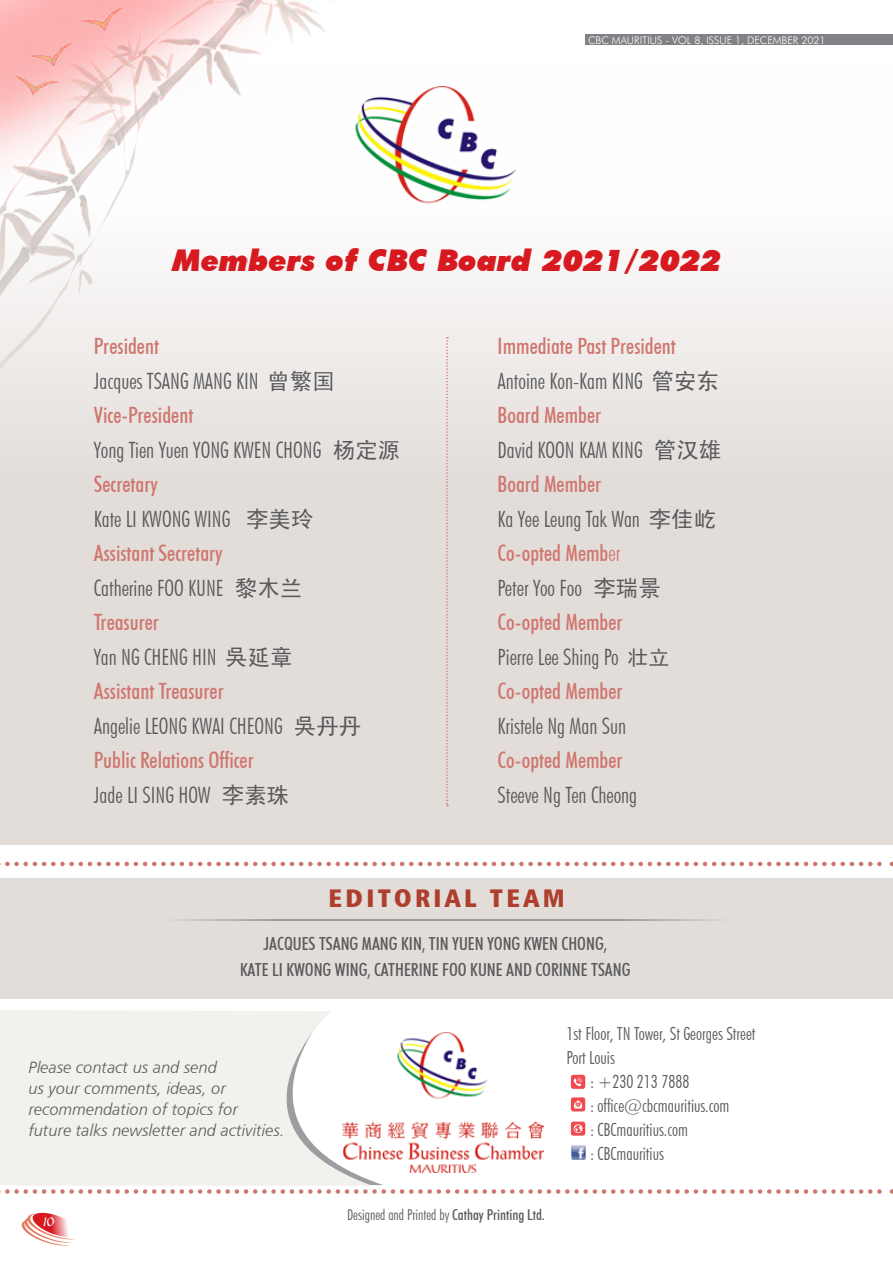
<style>
.page{position:relative;width:893px;height:1263px;background:#fff}
.page>*{position:absolute;margin:0;border:0;box-sizing:border-box;transform-origin:0 0}
.t1{font:italic 900 30px "Futura BT";color:#d71920}
.t2{font:25.5px "Humanist 777 BT Extra Black Cond B";letter-spacing:.13em;color:#ae3f2d}
.t3{font:300 condensed 22.5px/34.5px "Futura BT";color:#58595b}
.t4{font:500 condensed 22.5px/34.5px "Futura BT";color:#cf766e}
.t5{font:300 condensed 18px "Futura BT";color:#58595b}
.t6{font:500 condensed 18px "Futura BT";color:#58595b}
.t7{font:16.5px/21px "Humanist 777 BT Light Italic B";color:#58595b}
.t8{font:300 condensed 15px "Futura BT";color:#58595b}
.t9{font:13.35px "Gaze Normal";color:#fff}
.t10{font:300 10.5px "Futura BT";color:#fff}
.t11{font:700 3.15px "Garamond";color:#fff}
.s1{font-weight:500;color:#cf766e}
.s2{font-family:"Sim Hei";font-weight:400;font-stretch:normal}
.s3{font-weight:300;color:#58595b}
.s4{font-family:"Sim Hei";font-weight:400;font-stretch:normal;color:#58595b}
.s5{font-weight:300}
.s6{font-family:"Sim Hei";font-weight:400;font-stretch:normal;font-size:21px;color:#58595b}
.s7{font-weight:500}
</style>
<div class="page">
<img style="left:0;top:0;width:893px;height:1186px">
<div style="left:585px;top:34px;width:308px;height:11px;background:#808285"></div>
<svg style="left:21px;top:1212px;width:54px;height:34px"></svg>
<div style="left:0;top:62px;width:893px;height:783px;background:linear-gradient(to bottom,#fdf9f9,#dcd5d2)"></div>
<div style="left:0;top:878px;width:893px;height:120px;background:#e3ddda"></div>
<hr style="left:447px;top:920px;width:303px;height:1px;background:#58595b">
<hr style="left:144px;top:920px;width:303px;height:1px;background:#58595b">
<div style="left:1px;top:1011px;width:892px;height:174px;background:#fff"></div>
<svg style="left:0;top:1010px;width:371px;height:175px;background:#f2f1ed"></svg>
<div style="left:337px;top:1027px;width:215px;height:149px;background:#fff"></div>
<img style="left:342px;top:1033px;width:202px;height:139px">
<div style="left:571px;top:1075px;width:14px;height:14px;background:#f04a4f;border-radius:2px"></div>
<svg style="left:574px;top:1077px;width:8px;height:9px"></svg>
<svg style="left:571px;top:1097px;width:14px;height:14px"></svg>
<svg style="left:574px;top:1100px;width:8px;height:8px"></svg>
<svg style="left:571px;top:1121px;width:14px;height:15px"></svg>
<svg style="left:574px;top:1124px;width:8px;height:9px"></svg>
<img style="left:571px;top:1145px;width:15px;height:15px">
<svg style="left:446px;top:337px;width:2px;height:469px"></svg>
<svg style="left:0;top:862px;width:893px;height:4px"></svg>
<svg style="left:0;top:1189px;width:893px;height:5px"></svg>
<div style="left:248px;top:76px;width:383px;height:136px;background:#fff"></div>
<img style="left:355px;top:87px;width:161px;height:117px">
<p class="t10" style="left:588px;top:33px;width:239px">CBC MAURITIUS - VOL 8, ISSU E 1, DECEMBER 2021</p>
<h1 class="t1" style="left:173px;top:242px;width:550px">Members of CBC Board 2021/2022</h1>
<p class="t3" style="left:94px;top:329px;width:308px"><span class="s1">President<br></span>Jacques TSANG MANG KIN <span class="s2">曾繁国<br></span><span class="s1">Vice-President<br></span>Yong Tien Yuen YONG KWEN CHONG <span class="s2">杨定源<br></span><span class="s1">Secretary<br></span>Kate LI KWONG WING <span class="s2">李美玲<br></span><span class="s1">Assistant Secretary<br></span>Catherine FOO KUNE <span class="s2">黎木兰<br></span><span class="s1">Treasurer<br></span>Yan NG CHENG HIN <span class="s2">吳延章<br></span><span class="s1">Assistant Treasurer<br></span>Angelie LEONG KWAI CHEONG <span class="s2">吳丹丹<br></span><span class="s1">Public Relations Officer<br></span>Jade LI SING HOW <span class="s2">李素珠</span></p>
<p class="t4" style="left:498px;top:329px;width:225px">Immediate Past President<br><span class="s3">Antoine Kon-Kam KING</span> <span class="s4">管安东<br></span>Board Member<br><span class="s3">David KOON KAM KING</span> <span class="s4">管汉雄<br></span>Board Member<br><span class="s3">Ka Yee Leung Tak Wan</span> <span class="s4">李佳屹<br></span>Co-opted Memb<span class="s5">er<br></span><span class="s3">Peter Yoo Foo</span> <span class="s4">李瑞景<br></span>Co-opted Member<br><span class="s3">Pierre Lee Shing Po</span> <span class="s6">壮立<br></span>Co-opted Member</p>
<p class="t3" style="left:498px;top:708px;width:130px">Kristele Ng Man Sun</p>
<p class="t4" style="left:498px;top:743px;width:127px">Co-opted Member</p>
<p class="t3" style="left:498px;top:777px;width:141px">Steeve Ng Ten Cheong</p>
<p class="t2" style="left:328px;top:882px;width:238px">EDITORIAL TEAM</p>
<p class="t6" style="left:264px;top:933px;width:71px">Jacques Tsang</p>
<p class="t6" style="left:362px;top:933px;width:246px">Mang Kin, Tin Yuen Yong Kwen Chong,</p>
<p class="t6" style="left:240px;top:958px;width:104px">Kate Li Kwong Wing</p>
<p class="t6" style="left:367px;top:958px;width:240px">, Catherin e Foo Kune an d Corinn e Tsang</p>
<p class="t7" style="left:29px;top:1056px;width:257px">Please contact us and send<br>us your comments, ideas, or recommendation of topics for future talks newsletter and activities.</p>
<p class="t9" style="left:43px;top:1215px;width:13px">10</p>
<p class="t8" style="left:347px;top:1206px;width:199px">Designed and Printed by <span class="s7">Cathay Printing Ltd.</span></p>
<p class="t5" style="left:566px;top:1022px;width:190px">1st Floor, TN Tower, St Georges Street</p>
<p class="t5" style="left:566px;top:1046px;width:50px">Port Louis</p>
<p class="t5" style="left:590px;top:1070px;width:100px">: +230 213 7888</p>
<p class="t5" style="left:590px;top:1094px;width:140px">: office@cbcmauritius.com</p>
<p class="t5" style="left:590px;top:1118px;width:99px">: CBCmauritius.com</p>
<p class="t5" style="left:590px;top:1142px;width:75px">: CBCmauritius</p>
<p class="t11" style="left:577px;top:1102px;width:4px">@</p>
</div>
